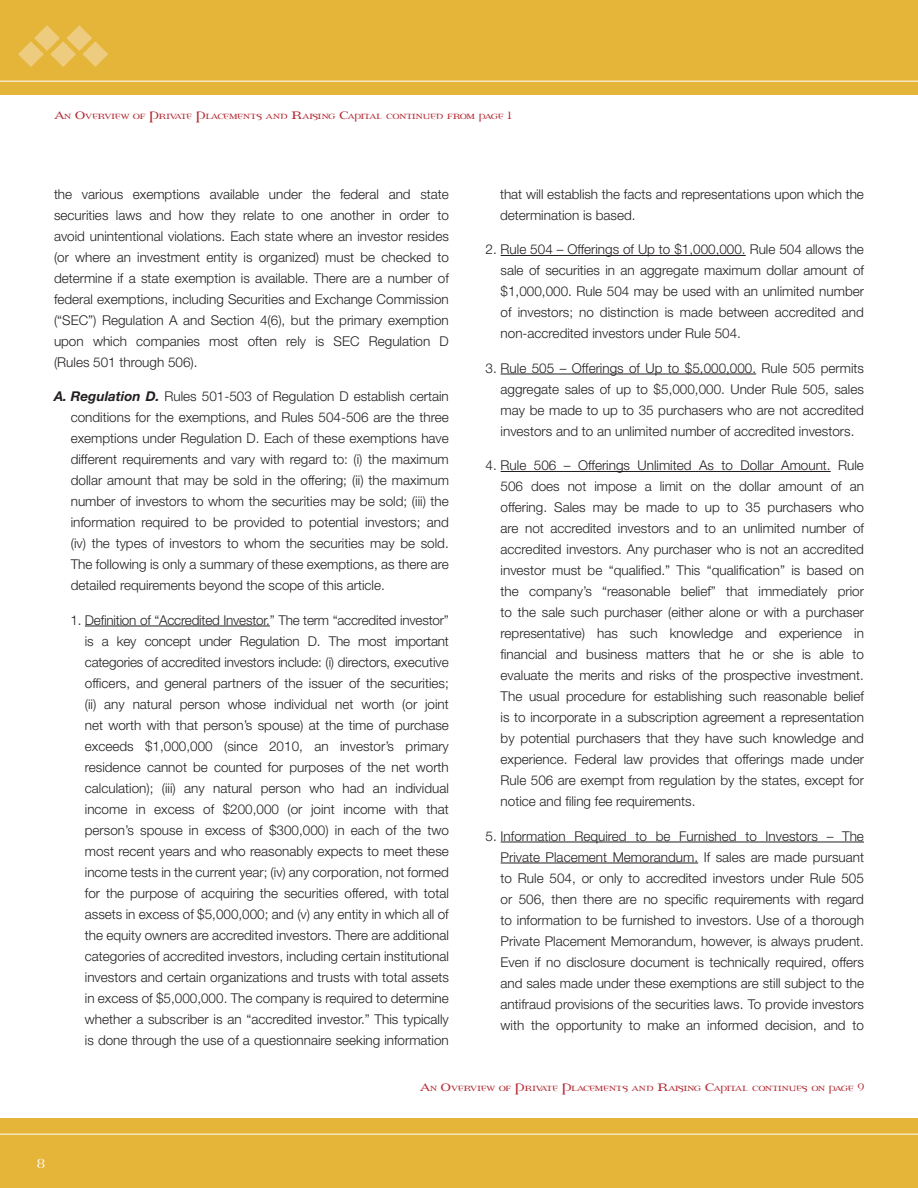
<style>
.page{position:relative;width:918px;height:1188px;background:#fff}
.page>*{position:absolute;margin:0;border:0;box-sizing:border-box;transform-origin:0 0}
.t1{font:18px "Percolator Expert";color:#fff}
.Body_Copy{font:300 13.5px/21px "Helvetica Neue LT Std";color:#231f20;text-align:justify}
.Continued_on_page{font:10.5px "Percolator Expert";color:#b32a33}
.s1{font-size:15px}
.s2{font-weight:700;font-style:italic}
</style>
<div class="page">
<hr style="left:85px;top:626px;width:185px;height:1px;background:#231f20">
<hr style="left:501px;top:255px;width:245px;height:1px;background:#231f20">
<hr style="left:501px;top:374px;width:255px;height:1px;background:#231f20">
<hr style="left:501px;top:471px;width:330px;height:1px;background:#231f20">
<hr style="left:501px;top:842px;width:363px;height:1px;background:#231f20">
<hr style="left:501px;top:863px;width:197px;height:1px;background:#231f20">
<div style="left:0;top:0;width:918px;height:94px;background:#e5b53a"></div>
<div style="left:0;top:1119px;width:918px;height:69px;background:#e5b53a"></div>
<hr style="left:0;top:1134px;width:918px;height:1px;background:#fff">
<hr style="left:0;top:81px;width:918px;height:1px;background:#fff">
<svg style="left:18px;top:25px;width:90px;height:42px"></svg>
<p class="Continued_on_page" style="left:54px;top:111px;width:458px"><span class="s1">A</span>n <span class="s1">O</span>verview of <span class="s1">P</span>rivate <span class="s1">P</span>lacements and <span class="s1">R</span>aising <span class="s1">C</span>apital continued from page <span class="s1">1</span></p>
<p class="Body_Copy" style="left:54px;top:183px;width:396px">the various exemptions available under the federal and state securities laws and how they relate to one another in order to avoid unintentional violations. Each state where an investor resides (or where an investment entity is organized) must be checked to determine if a state exemption is available. There are a number of federal exemptions, including Securities and Exchange Commission (“SEC”) Regulation A and Section 4(6), but the primary exemption upon which companies most often rely is SEC Regulation D (Rules 501 through 506).</p>
<p class="Body_Copy" style="left:71px;top:386px;width:380px;text-indent:-17px"><span class="s2">A. Regulation D.</span> Rules 501-503 of Regulation D establish certain conditions for the exemptions, and Rules 504-506 are the three exemptions under Regulation D. Each of these exemptions have different requirements and vary with regard to: (i) the maximum dollar amount that may be sold in the offering; (ii) the maximum number of investors to whom the securities may be sold; (iii) the information required to be provided to potential investors; and (iv) the types of investors to whom the securities may be sold.<br>The following is only a summary of these exemptions, as there are detailed requirements beyond the scope of this article.</p>
<p class="Body_Copy" style="left:85px;top:609px;width:366px;text-indent:-14px">1. Definition of “Accredited Investor.” The term “accredited investor” is a key concept under Regulation D. The most important categories of accredited investors include: (i) directors, executive officers, and general partners of the issuer of the securities; (ii) any natural person whose individual net worth (or joint net worth with that person’s spouse) at the time of purchase exceeds $1,000,000 (since 2010, an investor’s primary residence cannot be counted for purposes of the net worth calculation); (iii) any natural person who had an individual income in excess of $200,000 (or joint income with that person’s spouse in excess of $300,000) in each of the two most recent years and who reasonably expects to meet these income tests in the current year; (iv) any corporation, not formed for the purpose of acquiring the securities offered, with total assets in excess of $5,000,000; and (v) any entity in which all of the equity owners are accredited investors. There are additional categories of accredited investors, including certain institutional investors and certain organizations and trusts with total assets in excess of $5,000,000. The company is required to determine whether a subscriber is an “accredited investor.” This typically is done through the use of a questionnaire seeking information</p>
<p class="Body_Copy" style="left:500px;top:183px;width:365px">that will establish the facts and representations upon which the determination is based.</p>
<p class="Body_Copy" style="left:501px;top:239px;width:365px;text-indent:-15px">2. Rule 504 – Offerings of Up to $1,000,000. Rule 504 allows the sale of securities in an aggregate maximum dollar amount of $1,000,000. Rule 504 may be used with an unlimited number of investors; no distinction is made between accredited and non-accredited investors under Rule 504.</p>
<p class="Body_Copy" style="left:501px;top:357px;width:365px;text-indent:-15px">3. Rule 505 – Offerings of Up to $5,000,000. Rule 505 permits aggregate sales of up to $5,000,000. Under Rule 505, sales may be made to up to 35 purchasers who are not accredited investors and to an unlimited number of accredited investors.</p>
<p class="Body_Copy" style="left:501px;top:455px;width:365px;text-indent:-15px">4. Rule 506 – Offerings Unlimited As to Dollar Amount. Rule 506 does not impose a limit on the dollar amount of an offering. Sales may be made to up to 35 purchasers who are not accredited investors and to an unlimited number of accredited investors. Any purchaser who is not an accredited investor must be “qualified.” This “qualification” is based on the company’s “reasonable belief” that immediately prior to the sale such purchaser (either alone or with a purchaser representative) has such knowledge and experience in financial and business matters that he or she is able to evaluate the merits and risks of the prospective investment.<br>The usual procedure for establishing such reasonable belief is to incorporate in a subscription agreement a representation by potential purchasers that they have such knowledge and experience. Federal law provides that offerings made under Rule 506 are exempt from regulation by the states, except for notice and filing fee requirements.</p>
<p class="Body_Copy" style="left:501px;top:825px;width:365px;text-indent:-15px">5. Information Required to be Furnished to Investors – The Private Placement Memorandum. If sales are made pursuant to Rule 504, or only to accredited investors under Rule 505 or 506, then there are no specific requirements with regard to information to be furnished to investors. Use of a thorough Private Placement Memorandum, however, is always prudent.<br>Even if no disclosure document is technically required, offers and sales made under these exemptions are still subject to the antifraud provisions of the securities laws. To provide investors with the opportunity to make an informed decision, and to</p>
<p class="Continued_on_page" style="left:420px;top:1083px;width:446px"><span class="s1">A</span>n <span class="s1">O</span>verview of <span class="s1">P</span>rivate <span class="s1">P</span>lacements and <span class="s1">R</span>aising <span class="s1">C</span>apital continues on page <span class="s1">9</span></p>
<p class="t1" style="left:37px;top:1153px;width:9px">8</p>
</div>
